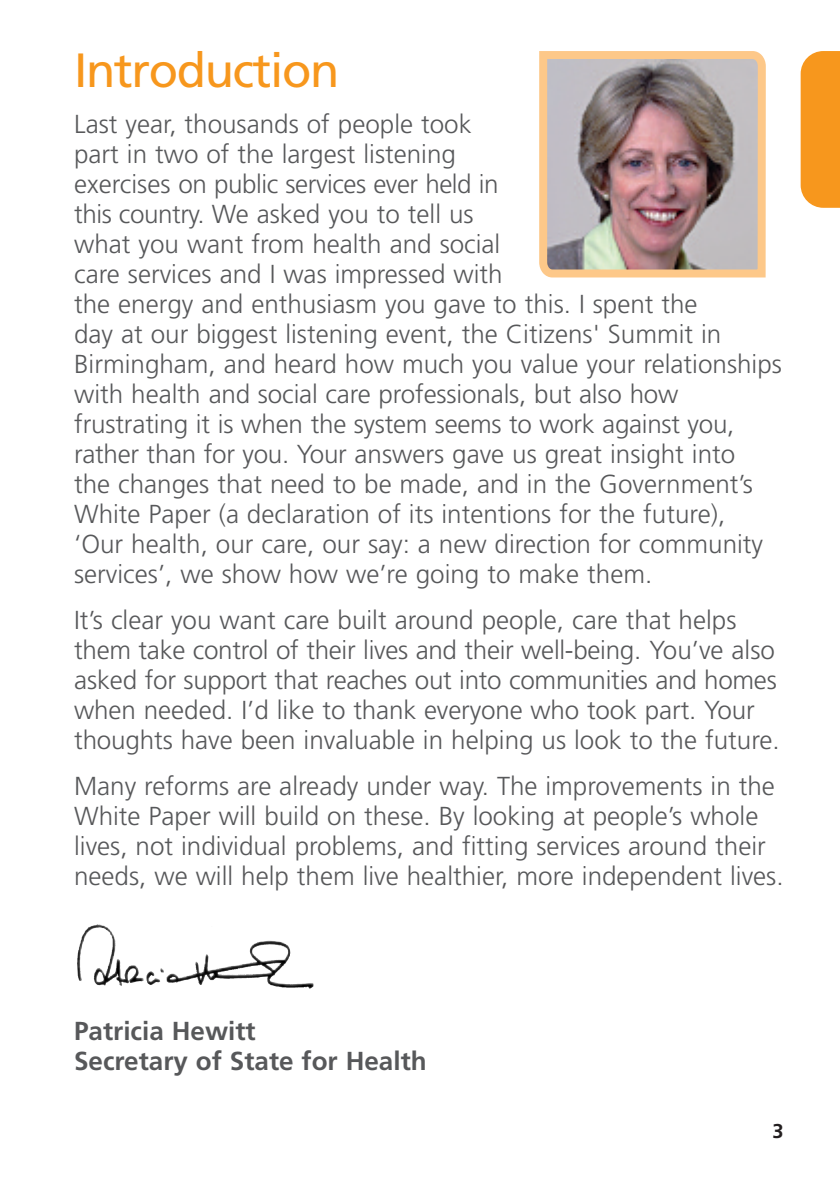
<style>
.page{position:relative;width:840px;height:1191px;background:#fff}
.page>*{position:absolute;margin:0;border:0;box-sizing:border-box;transform-origin:0 0}
.t1{font:48px "Frutiger";letter-spacing:-.03em;color:#f7971d}
.t2{font:300 26px/30px "Frutiger";color:#57585a}
.t3{font:700 26px/30px "Frutiger";color:#57585a}
.t4{font:700 20px "Frutiger";color:#231f20}
</style>
<div class="page">
<div style="left:800px;top:51px;width:39px;height:157px;background:#f7971d"></div>
<img style="left:539px;top:51px;width:226px;height:226px">
<img style="left:108px;top:959px;width:36px;height:27px">
<h1 class="t1" style="left:74px;top:51px;width:267px">Introduction</h1>
<p class="t2" style="left:74px;top:111px;width:709px">Last year, thousands of people took<br>part in two of the largest listening<br>exercises on public services ever held in<br>this country. We asked you to tell us<br>what you want from health and social<br>care services and I was impressed with<br>the energy and enthusiasm you gave to this. I spent the<br>day at our biggest listening event, the Citizens' Summit in Birmingham, and heard how much you value your relationships with health and social care professionals, but also how frustrating it is when the system seems to work against you, rather than for you. Your answers gave us great insight into<br>the changes that need to be made, and in the Government’s White Paper (a declaration of its intentions for the future),<br>‘Our health, our care, our say: a new direction for community services’, we show how we’re going to make them.</p>
<p class="t2" style="left:74px;top:607px;width:706px">It’s clear you want care built around people, care that helps them take control of their lives and their well-being. You’ve also asked for support that reaches out into communities and homes when needed. I’d like to thank everyone who took part. Your thoughts have been invaluable in helping us look to the future.</p>
<p class="t2" style="left:74px;top:773px;width:710px">Many reforms are already under way. The improvements in the White Paper will build on these. By looking at people’s whole lives, not individual problems, and fitting services around their needs, we will help them live healthier, more independent lives.</p>
<p class="t3" style="left:74px;top:1017px;width:354px">Patricia Hewitt<br>Secretary of State for Health</p>
<p class="t4" style="left:772px;top:1123px;width:13px">3</p>
</div>
